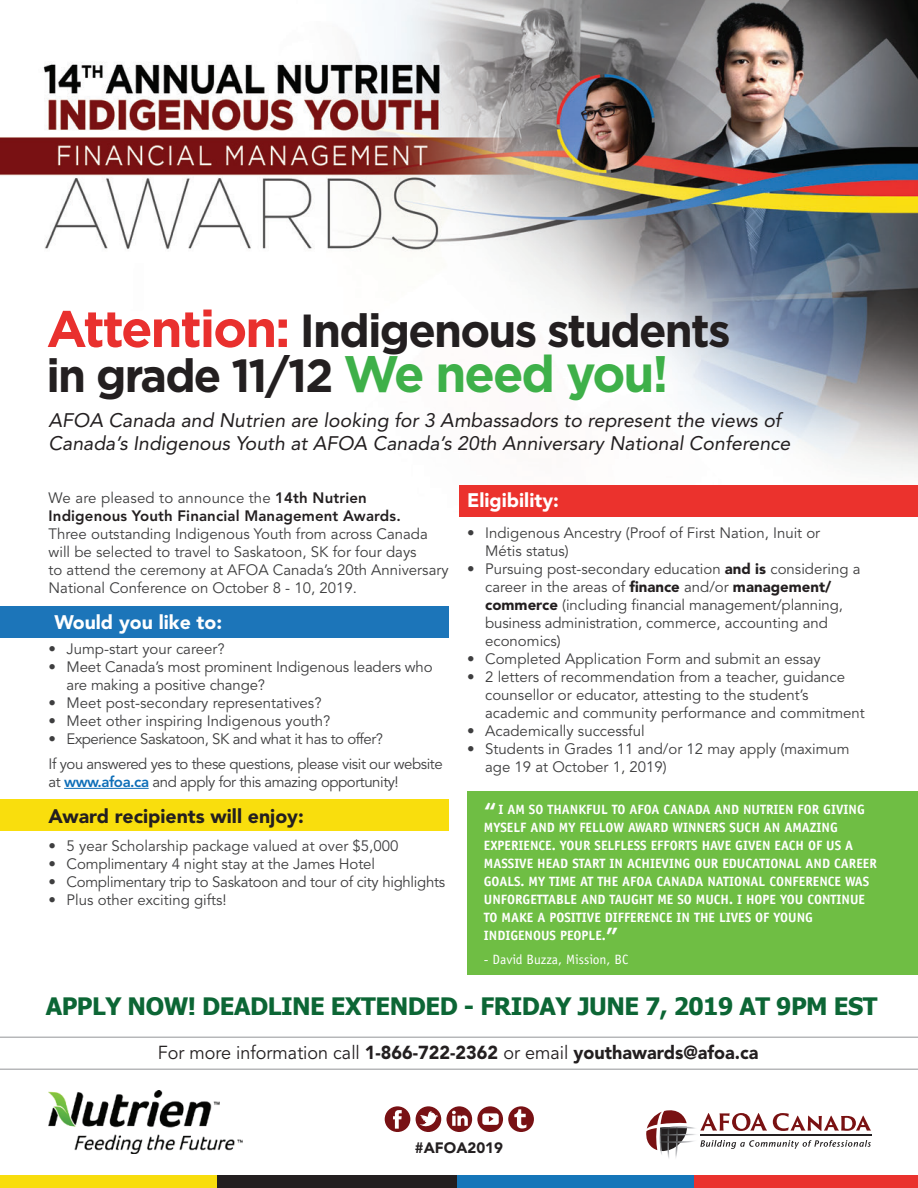
<style>
.page{position:relative;width:918px;height:1188px;background:#fff}
.page>*{position:absolute;margin:0;border:0;box-sizing:border-box;transform-origin:0 0}
.t1{font:700 46.35px/45px "Gotham";letter-spacing:-.04em;color:#231f20}
.t2{font:700 24px "Tahoma";letter-spacing:-.02em;color:#0c6635}
.t3{font:italic 19.5px/22.5px "Avenir";color:#231f20}
.t4{font:900 19.5px "Avenir";color:#fff}
.t5{font:900 19.5px "Avenir";color:#231f20}
.t6{font:900 18.75px "Avenir";color:#231f20;scale:.96 1}
.t7{font:15px/18px "Avenir";color:#3e3e3f}
.t8{font:15px/24.8px "Avenir";letter-spacing:-.03em;color:#3e3e3f}
.t9{font:800 15px/18px "Avenir";letter-spacing:.01em;color:#231f20}
.t10{font:15px "Avenir";letter-spacing:-.02em;color:#3e3e3f}
.t11{font:900 15px "Avenir";color:#231f20}
.t12{font:700 13.5px/18px "Officina Sans";color:#fff}
.t13{font:13.5px "Officina Sans";color:#fff}
.s1{font-size:51.3px;color:#e9302e}
.s2{font-size:51.3px;color:#3eb049}
.s3{font-weight:400;color:#3e3e3f}
.s4{font-weight:800;color:#0e6eb8}
.s5{font-weight:900;color:#231f20}
.s6{font-size:25.5px}
.s7{font-weight:400}
</style>
<div class="page">
<img style="left:0;top:0;width:918px;height:1136px">
<hr style="left:0;top:1037px;width:918px;height:1px;background:#939598">
<hr style="left:0;top:1069px;width:918px;height:1px;background:#939598">
<div style="left:0;top:606px;width:448px;height:32px;background:#1c75b9"></div>
<div style="left:0;top:800px;width:448px;height:31px;background:#f9de0d"></div>
<div style="left:459px;top:485px;width:459px;height:31px;background:#eb322d"></div>
<hr style="left:64px;top:788px;width:85px;height:1px;background:#0e6eb8">
<div style="left:468px;top:791px;width:450px;height:184px;background:#6fbe44"></div>
<div style="left:0;top:1175px;width:221px;height:13px;background:#f8dd0d"></div>
<div style="left:218px;top:1175px;width:239px;height:13px;background:#231f20"></div>
<div style="left:457px;top:1175px;width:240px;height:13px;background:#1576b9"></div>
<div style="left:695px;top:1175px;width:223px;height:13px;background:#ea312d"></div>
<hr style="left:700px;top:1134px;width:172px;height:1px;background:#231f20">
<svg style="left:645px;top:1110px;width:226px;height:48px"></svg>
<img style="left:49px;top:1090px;width:194px;height:64px">
<div style="left:385px;top:1106px;width:25px;height:26px;background:#781114;border-radius:50%"></div>
<div style="left:416px;top:1106px;width:25px;height:26px;background:#781114;border-radius:50%"></div>
<div style="left:446px;top:1106px;width:26px;height:26px;background:#781114;border-radius:50%"></div>
<div style="left:477px;top:1106px;width:26px;height:26px;background:#781114;border-radius:50%"></div>
<div style="left:508px;top:1106px;width:26px;height:26px;background:#781114;border-radius:50%"></div>
<svg style="left:393px;top:1110px;width:9px;height:19px"></svg>
<svg style="left:419px;top:1111px;width:19px;height:18px"></svg>
<svg style="left:452px;top:1111px;width:16px;height:15px"></svg>
<svg style="left:514px;top:1109px;width:12px;height:19px"></svg>
<svg style="left:482px;top:1113px;width:17px;height:12px"></svg>
<h1 class="t1" style="left:46px;top:307px;width:686px"><span class="s1">Attention:</span> Indigenous students in grade 11/12 <span class="s2">We need you!</span></h1>
<h3 class="t3" style="left:49px;top:409px;width:743px">AFOA Canada and Nutrien are looking for 3 Ambassadors to represent the views of<br>Canada’s Indigenous Youth at AFOA Canada’s 20th Anniversary National Conference</h3>
<p class="t9" style="left:49px;top:489px;width:354px"><span class="s3">We are pleased to announce the</span> 14th Nutrien<br>Indigenous Youth Financial Management Awards.</p>
<p class="t7" style="left:49px;top:526px;width:402px">Three outstanding Indigenous Youth from across Canada will be selected to travel to Saskatoon, SK for four days<br>to attend the ceremony at AFOA Canada’s 20th Anniversary National Conference on October 8 - 10, 2019.</p>
<h3 class="t4" style="left:54px;top:611px;width:169px">Would you like to:</h3>
<p class="t7" style="left:49px;top:640px;width:178px">• Jump-start your career?</p>
<p class="t7" style="left:67px;top:658px;width:368px;text-indent:-18px">• Meet Canada’s most prominent Indigenous leaders who are making a positive change?</p>
<p class="t7" style="left:49px;top:694px;width:275px">• Meet post-secondary representatives?</p>
<p class="t7" style="left:49px;top:712px;width:283px">• Meet other inspiring Indigenous youth?</p>
<p class="t8" style="left:49px;top:727px;width:396px">• Experience Saskatoon, SK and what it has to offer?<br>If you answered yes to these questions, please visit our website</p>
<p class="t8" style="left:49px;top:770px;width:352px">at <span class="s4">www.afoa.ca</span> and apply for this amazing opportunity!</p>
<h3 class="t5" style="left:49px;top:804px;width:257px">Award recipients will enjoy:</h3>
<p class="t7" style="left:49px;top:837px;width:351px">• 5 year Scholarship package valued at over $5,000</p>
<p class="t7" style="left:49px;top:855px;width:328px">• Complimentary 4 night stay at the James Hotel</p>
<p class="t10" style="left:49px;top:873px;width:398px">• Complimentary trip to Saskatoon and tour of city highlights</p>
<p class="t7" style="left:49px;top:891px;width:180px">• Plus other exciting gifts!</p>
<h3 class="t4" style="left:467px;top:488px;width:93px">Eligibility:</h3>
<p class="t7" style="left:485px;top:525px;width:337px;text-indent:-18px">• Indigenous Ancestry (Proof of First Nation, Inuit or<br>Métis status)</p>
<p class="t7" style="left:485px;top:561px;width:377px;text-indent:-18px">• Pursuing post-secondary education <span class="s5">and is</span> considering a career in the areas of <span class="s5">finance</span> and/or <span class="s5">management/ commerce</span> (including financial management/planning, business administration, commerce, accounting and economics)</p>
<p class="t7" style="left:467px;top:651px;width:355px">• Completed Application Form and submit an essay</p>
<p class="t7" style="left:485px;top:669px;width:381px;text-indent:-18px">• 2 letters of recommendation from a teacher, guidance counsellor or educator, attesting to the student’s academic and community performance and commitment</p>
<p class="t7" style="left:467px;top:723px;width:179px">• Academically successful</p>
<p class="t7" style="left:485px;top:741px;width:366px;text-indent:-18px">• Students in Grades 11 and/or 12 may apply (maximum age 19 at October 1, 2019)</p>
<p class="t12" style="left:484px;top:800px;width:395px"><span class="s6">“</span>I AM SO THANKFUL TO AFOA CANADA AND NUTRIEN FOR GIVING MYSELF AND MY FELLOW AWARD WINNERS SUCH AN AMAZING EXPERIENCE. YOUR SELFLESS EFFORTS HAVE GIVEN EACH OF US A MASSIVE HEAD START IN ACHIEVING OUR EDUCATIONAL AND CAREER GOALS. MY TIME AT THE AFOA CANADA NATIONAL CONFERENCE WAS UNFORGETTABLE AND TAUGHT ME SO MUCH. I HOPE YOU CONTINUE TO MAKE A POSITIVE DIFFERENCE IN THE LIVES OF YOUNG INDIGENOUS PEOPLE.<span class="s6">”</span></p>
<p class="t13" style="left:484px;top:952px;width:146px">- David Buzza, Mission, BC</p>
<h2 class="t2" style="left:46px;top:990px;width:833px">APPLY NOW! DEADLINE EXTENDED - FRIDAY JUNE 7, 2019 AT 9PM EST</h2>
<p class="t6" style="left:158px;top:1041px;width:627px"><span class="s7">For more information call</span> 1-866-722-2362 <span class="s7">or email</span> youthawards@afoa.ca</p>
<p class="t11" style="left:415px;top:1139px;width:90px">#AFOA2019</p>
</div>
